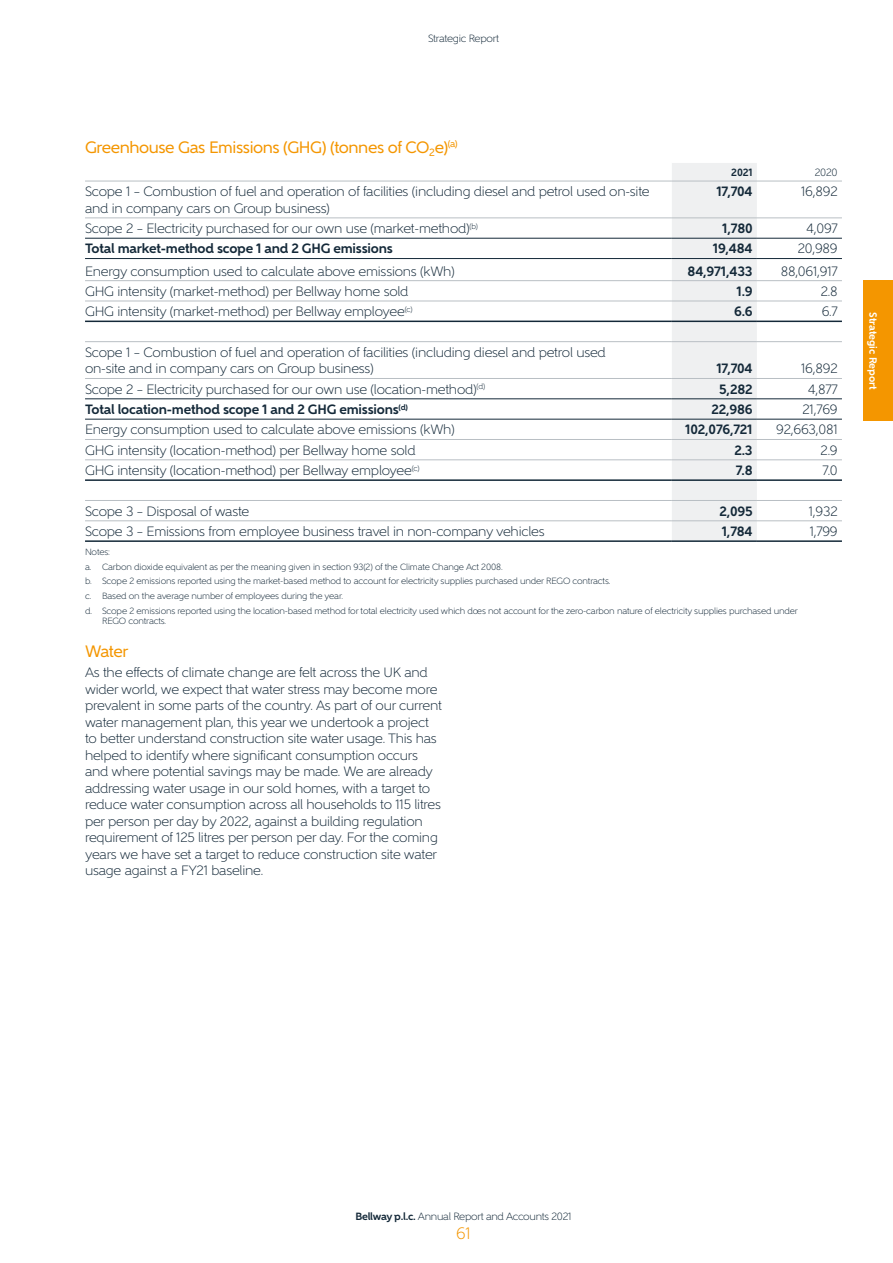
<style>
.page{position:relative;width:893px;height:1263px;background:#fff}
.page>*{position:absolute;margin:0;border:0;box-sizing:border-box;transform-origin:0 0}
.t1{font:16.5px "Gentleman 600";letter-spacing:-.025em;color:#f49600}
.t2{font:300 16.5px "Gentleman 400";color:#f49600}
.t3{font:300 13.5px/16.5px "Gentleman 400";letter-spacing:-.015em;color:#142939}
.t4{font:700 13.5px "Gentleman 800";letter-spacing:-.015em;color:#142939}
.t5{font:300 10.5px "Gentleman 400";letter-spacing:-.025em;color:#142939}
.t6{font:700 10.5px "Gentleman 800";letter-spacing:-.01em;color:#fff}
.t7{font:700 10.5px "Gentleman 800";color:#142939}
.t8{font:300 9px/14.7px "Gentleman 400";letter-spacing:-.015em;color:#142939}
.s1{font-family:"Gentleman 800";font-weight:700}
</style>
<div class="page">
<div style="left:672px;top:163px;width:85px;height:377px;background:#eff0f1"></div>
<hr style="left:85px;top:181px;width:587px;height:1px;background:#b9bfc4">
<hr style="left:672px;top:181px;width:85px;height:1px;background:#b9bfc4">
<hr style="left:757px;top:181px;width:85px;height:1px;background:#b9bfc4">
<hr style="left:85px;top:238px;width:587px;height:1px;background:#142939">
<hr style="left:672px;top:238px;width:85px;height:1px;background:#142939">
<hr style="left:757px;top:238px;width:85px;height:1px;background:#142939">
<hr style="left:85px;top:520px;width:587px;height:1px;background:#b9bfc4">
<hr style="left:672px;top:520px;width:85px;height:1px;background:#b9bfc4">
<hr style="left:757px;top:520px;width:85px;height:1px;background:#b9bfc4">
<hr style="left:85px;top:217px;width:587px;height:1px;background:#b9bfc4">
<hr style="left:672px;top:217px;width:85px;height:1px;background:#b9bfc4">
<hr style="left:757px;top:217px;width:85px;height:1px;background:#b9bfc4">
<hr style="left:85px;top:258px;width:587px;height:1px;background:#142939">
<hr style="left:672px;top:258px;width:85px;height:1px;background:#142939">
<hr style="left:757px;top:258px;width:85px;height:1px;background:#142939">
<hr style="left:85px;top:301px;width:587px;height:1px;background:#b9bfc4">
<hr style="left:672px;top:301px;width:85px;height:1px;background:#b9bfc4">
<hr style="left:757px;top:301px;width:85px;height:1px;background:#b9bfc4">
<hr style="left:85px;top:321px;width:587px;height:1px;background:#142939">
<hr style="left:672px;top:321px;width:85px;height:1px;background:#142939">
<hr style="left:757px;top:321px;width:85px;height:1px;background:#142939">
<hr style="left:85px;top:419px;width:587px;height:1px;background:#142939">
<hr style="left:672px;top:419px;width:85px;height:1px;background:#142939">
<hr style="left:757px;top:419px;width:85px;height:1px;background:#142939">
<hr style="left:85px;top:459px;width:587px;height:1px;background:#b9bfc4">
<hr style="left:672px;top:459px;width:85px;height:1px;background:#b9bfc4">
<hr style="left:757px;top:459px;width:85px;height:1px;background:#b9bfc4">
<hr style="left:85px;top:479px;width:587px;height:2px;background:#142939">
<hr style="left:672px;top:479px;width:85px;height:2px;background:#142939">
<hr style="left:757px;top:479px;width:85px;height:2px;background:#142939">
<hr style="left:85px;top:280px;width:587px;height:1px;background:#b9bfc4">
<hr style="left:672px;top:280px;width:85px;height:1px;background:#b9bfc4">
<hr style="left:757px;top:280px;width:85px;height:1px;background:#b9bfc4">
<hr style="left:85px;top:398px;width:587px;height:1px;background:#142939">
<hr style="left:672px;top:398px;width:85px;height:1px;background:#142939">
<hr style="left:757px;top:398px;width:85px;height:1px;background:#142939">
<hr style="left:85px;top:439px;width:587px;height:1px;background:#b9bfc4">
<hr style="left:672px;top:439px;width:85px;height:1px;background:#b9bfc4">
<hr style="left:757px;top:439px;width:85px;height:1px;background:#b9bfc4">
<hr style="left:85px;top:500px;width:587px;height:1px;background:#b9bfc4">
<hr style="left:672px;top:500px;width:85px;height:1px;background:#b9bfc4">
<hr style="left:757px;top:500px;width:85px;height:1px;background:#b9bfc4">
<hr style="left:85px;top:540px;width:587px;height:2px;background:#142939">
<hr style="left:672px;top:540px;width:85px;height:2px;background:#142939">
<hr style="left:757px;top:540px;width:85px;height:2px;background:#142939">
<hr style="left:85px;top:341px;width:587px;height:1px;background:#b9bfc4">
<hr style="left:85px;top:378px;width:587px;height:1px;background:#b9bfc4">
<hr style="left:672px;top:341px;width:85px;height:1px;background:#b9bfc4">
<hr style="left:672px;top:378px;width:85px;height:1px;background:#b9bfc4">
<hr style="left:757px;top:341px;width:85px;height:1px;background:#b9bfc4">
<hr style="left:757px;top:378px;width:85px;height:1px;background:#b9bfc4">
<div style="left:863px;top:281px;width:30px;height:140px;background:#f49600"></div>
<p class="t5" style="left:428px;top:32px;width:73px">Strategic Report</p>
<p class="t1" style="left:85px;top:137px;width:374px">Greenhouse Gas Emissions (GHG) (tonnes of CO<sub>2</sub>e)<sup>(a)</sup></p>
<p class="t7" style="left:731px;top:166px;width:23px">2021</p>
<p class="t5" style="left:815px;top:166px;width:25px">2020</p>
<p class="t3" style="left:85px;top:183px;width:566px">Scope 1 – Combustion of fuel and operation of facilities (including diesel and petrol used on-site and in company cars on Group business)</p>
<p class="t4" style="left:716px;top:183px;width:38px">17,704</p>
<p class="t3" style="left:801px;top:183px;width:38px">16,892</p>
<p class="t3" style="left:85px;top:220px;width:394px">Scope 2 – Electricity purchased for our own use (market-method)<sup>(b)</sup></p>
<p class="t4" style="left:722px;top:220px;width:32px">1,780</p>
<p class="t3" style="left:806px;top:220px;width:33px">4,097</p>
<p class="t4" style="left:85px;top:241px;width:309px">Total market-method scope 1 and 2 GHG emissions</p>
<p class="t4" style="left:713px;top:241px;width:41px">19,484</p>
<p class="t3" style="left:798px;top:241px;width:41px">20,989</p>
<p class="t3" style="left:85px;top:263px;width:371px">Energy consumption used to calculate above emissions (kWh)</p>
<p class="t4" style="left:688px;top:263px;width:67px">84,971,433</p>
<p class="t3" style="left:781px;top:263px;width:58px">88,061,917</p>
<p class="t3" style="left:85px;top:283px;width:325px">GHG intensity (market-method) per Bellway home sold</p>
<p class="t4" style="left:736px;top:283px;width:18px">1.9</p>
<p class="t3" style="left:821px;top:283px;width:18px">2.8</p>
<p class="t3" style="left:85px;top:303px;width:329px">GHG intensity (market-method) per Bellway employee<sup>(c)</sup></p>
<p class="t4" style="left:734px;top:303px;width:20px">6.6</p>
<p class="t3" style="left:822px;top:303px;width:18px">6.7</p>
<p class="t3" style="left:85px;top:344px;width:522px">Scope 1 – Combustion of fuel and operation of facilities (including diesel and petrol used on-site and in company cars on Group business)</p>
<p class="t4" style="left:716px;top:360px;width:38px">17,704</p>
<p class="t3" style="left:801px;top:360px;width:38px">16,892</p>
<p class="t3" style="left:85px;top:381px;width:402px">Scope 2 – Electricity purchased for our own use (location-method)<sup>(d)</sup></p>
<p class="t4" style="left:719px;top:381px;width:35px">5,282</p>
<p class="t3" style="left:808px;top:381px;width:31px">4,877</p>
<p class="t4" style="left:85px;top:401px;width:324px">Total location-method scope 1 and 2 GHG emissions<sup>(d)</sup></p>
<p class="t4" style="left:711px;top:401px;width:43px">22,986</p>
<p class="t3" style="left:802px;top:401px;width:37px">21,769</p>
<p class="t3" style="left:85px;top:421px;width:371px">Energy consumption used to calculate above emissions (kWh)</p>
<p class="t4" style="left:685px;top:421px;width:69px">102,076,721</p>
<p class="t3" style="left:776px;top:421px;width:63px">92,663,081</p>
<p class="t3" style="left:85px;top:442px;width:332px">GHG intensity (location-method) per Bellway home sold</p>
<p class="t4" style="left:734px;top:442px;width:20px">2.3</p>
<p class="t3" style="left:820px;top:442px;width:19px">2.9</p>
<p class="t3" style="left:85px;top:462px;width:336px">GHG intensity (location-method) per Bellway employee<sup>(c)</sup></p>
<p class="t4" style="left:736px;top:462px;width:18px">7.8</p>
<p class="t3" style="left:822px;top:462px;width:17px">7.0</p>
<p class="t3" style="left:85px;top:503px;width:166px">Scope 3 – Disposal of waste</p>
<p class="t4" style="left:719px;top:503px;width:35px">2,095</p>
<p class="t3" style="left:809px;top:503px;width:30px">1,932</p>
<p class="t3" style="left:85px;top:523px;width:461px">Scope 3 – Emissions from employee business travel in non-company vehicles</p>
<p class="t4" style="left:722px;top:523px;width:32px">1,784</p>
<p class="t3" style="left:810px;top:523px;width:30px">1,799</p>
<p class="t8" style="left:85px;top:544px;width:714px">Notes:<br>a. Carbon dioxide equivalent as per the meaning given in section 93(2) of the Climate Change Act 2008.<br>b. Scope 2 emissions reported using the market-based method to account for electricity supplies purchased under REGO contracts.<br>c. Based on the average number of employees during the year.<br>d. Scope 2 emissions reported using the location-based method for total electricity used which does not account for the zero-carbon nature of electricity supplies purchased under</p>
<p class="t8" style="left:102px;top:614px;width:66px">REGO contracts.</p>
<p class="t1" style="left:85px;top:641px;width:45px">Water</p>
<p class="t3" style="left:85px;top:664px;width:358px">As the effects of climate change are felt across the UK and wider world, we expect that water stress may become more prevalent in some parts of the country. As part of our current water management plan, this year we undertook a project to better understand construction site water usage. This has helped to identify where significant consumption occurs and where potential savings may be made. We are already addressing water usage in our sold homes, with a target to reduce water consumption across all households to 115 litres per person per day by 2022, against a building regulation requirement of 125 litres per person per day. For the coming years we have set a target to reduce construction site water usage against a FY21 baseline.</p>
<p class="t6" style="left:880px;top:312px;width:79px;rotate:90deg">Strategic Report</p>
<p class="t5" style="left:355px;top:1210px;width:218px"><span class="s1">Bellway p.l.c.</span> Annual Report and Accounts 2021</p>
<p class="t2" style="left:456px;top:1224px;width:16px">61</p>
</div>
